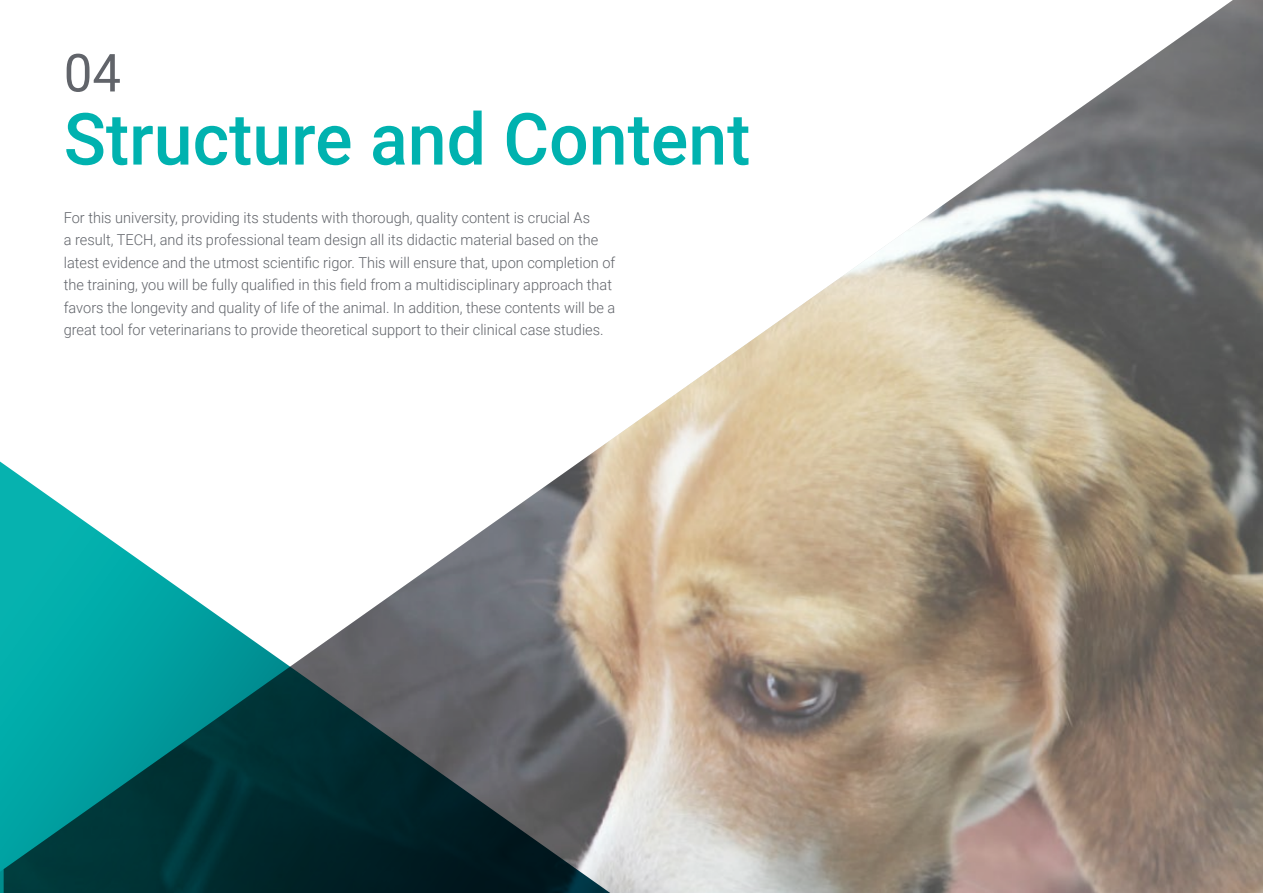
<style>
.page{position:relative;width:1263px;height:893px;background:#fff}
.page>*{position:absolute;margin:0;border:0;box-sizing:border-box;transform-origin:0 0}
.t1{font:500 72px "Roboto";color:#00b2af}
.t2{font:52.5px "Roboto";color:#61646a}
.t3{font:300 15px/22.5px "Roboto";color:#61646a}
</style>
<div class="page">
<img style="left:602px;top:0;width:661px;height:893px">
<svg style="left:0;top:446px;width:640px;height:447px"></svg>
<h2 class="t2" style="left:64px;top:36px;width:59px">04</h2>
<h1 class="t1" style="left:64px;top:89px;width:688px">Structure and Content</h1>
<p class="t3" style="left:64px;top:205px;width:553px">For this university, providing its students with thorough, quality content is crucial As<br>a result, TECH, and its professional team design all its didactic material based on the latest evidence and the utmost scientific rigor. This will ensure that, upon completion of the training, you will be fully qualified in this field from a multidisciplinary approach that favors the longevity and quality of life of the animal. In addition, these contents will be a great tool for veterinarians to provide theoretical support to their clinical case studies.</p>
</div>
